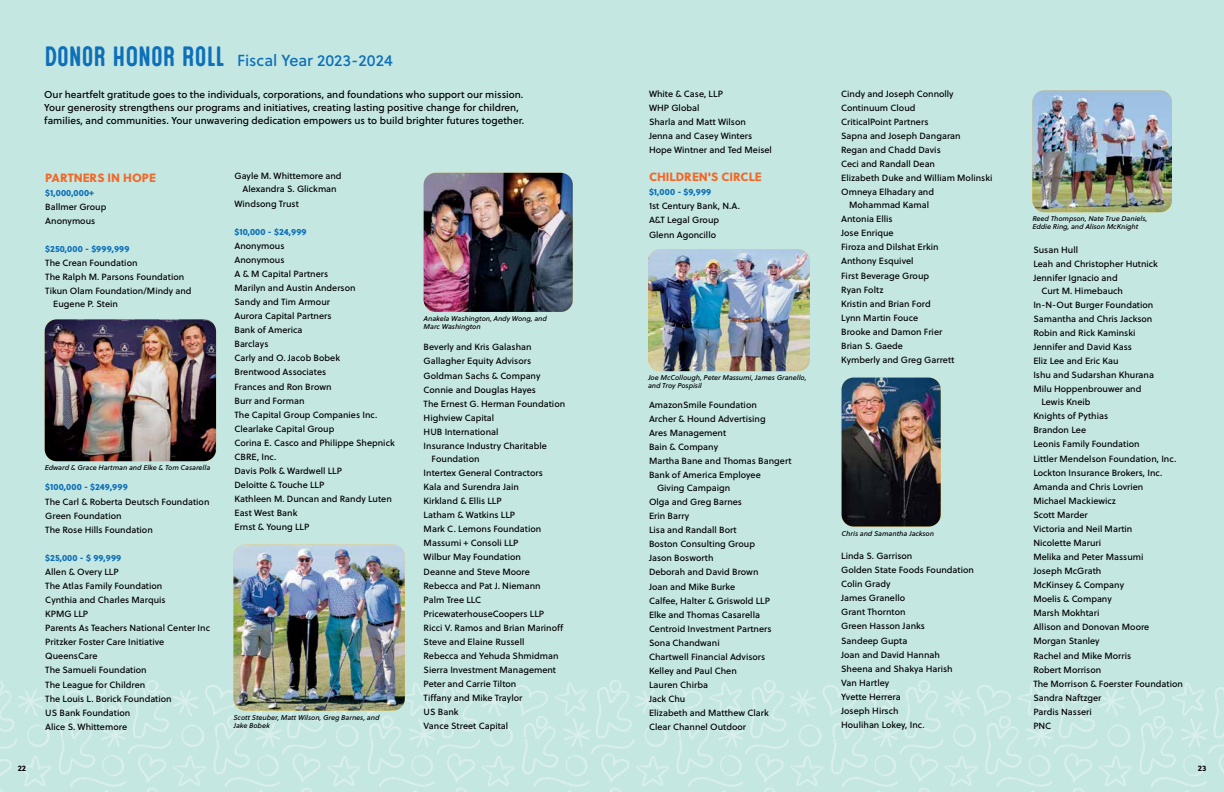
<style>
.page{position:relative;width:1224px;height:792px;background:#c5e7e2}
.page>*{position:absolute;margin:0;border:0;box-sizing:border-box;transform-origin:0 0}
.t1{font:16px "Soleil Bk";color:#0e70b8}
.t2{font:12px "Soleil Xb";color:#f26727}
.t3{font:10px/13px "Soleil Bk";color:#000}
.t4{font:9px/14.1px "Soleil Bk";color:#000}
.t5{font:9px "Soleil Xb";letter-spacing:.015em;color:#0e70b8}
.t6{font:700 8px "Soleil";color:#000}
.t7{font:italic 7px/8px "Soleil Bk";color:#000}
.s1{font-family:"Microbrew One";font-size:28px}
</style>
<div class="page">
<img style="left:0;top:680px;width:1224px;height:112px">
<img style="left:424px;top:173px;width:149px;height:139px">
<img style="left:45px;top:319px;width:171px;height:142px">
<img style="left:233px;top:545px;width:172px;height:166px">
<img style="left:842px;top:378px;width:99px;height:148px">
<img style="left:1032px;top:90px;width:140px;height:122px">
<img style="left:648px;top:249px;width:162px;height:122px">
<h1 class="t1" style="left:44px;top:48px;width:350px"><span class="s1">DONOR HONOR ROLL</span> Fiscal Year 2023-2024</h1>
<p class="t3" style="left:44px;top:87px;width:482px">Our heartfelt gratitude goes to the individuals, corporations, and foundations who support our mission.<br>Your generosity strengthens our programs and initiatives, creating lasting positive change for children, families, and communities. Your unwavering dedication empowers us to build brighter futures together.</p>
<h2 class="t2" style="left:45px;top:168px;width:112px">PARTNERS IN HOPE</h2>
<p class="t5" style="left:45px;top:186px;width:50px">$1,000,000+</p>
<p class="t4" style="left:45px;top:199px;width:63px">Ballmer Group<br>Anonymous</p>
<p class="t5" style="left:45px;top:242px;width:86px">$250,000 - $999,999</p>
<p class="t4" style="left:45px;top:256px;width:148px">The Crean Foundation<br>The Ralph M. Parsons Foundation<br>Tikun Olam Foundation/Mindy and</p>
<p class="t4" style="left:53px;top:297px;width:66px">Eugene P. Stein</p>
<p class="t7" style="left:45px;top:464px;width:167px">Edward &amp; Grace Hartman and Elke &amp; Tom Casarella</p>
<p class="t5" style="left:45px;top:480px;width:84px">$100,000 - $249,999</p>
<p class="t4" style="left:45px;top:494px;width:166px">The Carl &amp; Roberta Deutsch Foundation<br>Green Foundation<br>The Rose Hills Foundation</p>
<p class="t5" style="left:45px;top:551px;width:78px">$25,000 - $ 99,999</p>
<p class="t4" style="left:45px;top:564px;width:166px">Allen &amp; Overy LLP<br>The Atlas Family Foundation<br>Cynthia and Charles Marquis<br>KPMG LLP<br>Parents As Teachers National Center Inc<br>Pritzker Foster Care Initiative<br>QueensCare<br>The Samueli Foundation<br>The League for Children<br>The Louis L. Borick Foundation<br>US Bank Foundation<br>Alice S. Whittemore</p>
<p class="t4" style="left:234px;top:169px;width:109px;line-height:13px;text-align:center">Gayle M. Whittemore and<br>Alexandra S. Glickman</p>
<p class="t4" style="left:234px;top:196px;width:66px">Windsong Trust</p>
<p class="t5" style="left:234px;top:224px;width:74px">$10,000 - $24,999</p>
<p class="t4" style="left:234px;top:238px;width:162px">Anonymous<br>Anonymous<br>A &amp; M Capital Partners<br>Marilyn and Austin Anderson<br>Sandy and Tim Armour<br>Aurora Capital Partners<br>Bank of America<br>Barclays<br>Carly and O. Jacob Bobek<br>Brentwood Associates<br>Frances and Ron Brown<br>Burr and Forman<br>The Capital Group Companies Inc.<br>Clearlake Capital Group<br>Corina E. Casco and Philippe Shepnick<br>CBRE, Inc.<br>Davis Polk &amp; Wardwell LLP<br>Deloitte &amp; Touche LLP<br>Kathleen M. Duncan and Randy Luten<br>East West Bank<br>Ernst &amp; Young LLP</p>
<p class="t7" style="left:233px;top:713px;width:147px">Scott Steuber, Matt Wilson, Greg Barnes, and<br>Jake Bobek</p>
<p class="t7" style="left:424px;top:314px;width:125px">Anakela Washington, Andy Wong, and<br>Marc Washington</p>
<p class="t4" style="left:424px;top:340px;width:143px">Beverly and Kris Galashan<br>Gallagher Equity Advisors<br>Goldman Sachs &amp; Company<br>Connie and Douglas Hayes<br>The Ernest G. Herman Foundation<br>Highview Capital<br>HUB International<br>Insurance Industry Charitable</p>
<p class="t4" style="left:424px;top:451px;width:141px;text-indent:8px">Foundation<br>Intertex General Contractors<br>Kala and Surendra Jain<br>Kirkland &amp; Ellis LLP<br>Latham &amp; Watkins LLP<br>Mark C. Lemons Foundation<br>Massumi + Consoli LLP<br>Wilbur May Foundation<br>Deanne and Steve Moore<br>Rebecca and Pat J. Niemann<br>Palm Tree LLC<br>PricewaterhouseCoopers LLP<br>Ricci V. Ramos and Brian Marinoff<br>Steve and Elaine Russell<br>Rebecca and Yehuda Shmidman<br>Sierra Investment Management<br>Peter and Carrie Tilton<br>Tiffany and Mike Traylor<br>US Bank<br>Vance Street Capital</p>
<p class="t4" style="left:649px;top:86px;width:124px">White &amp; Case, LLP<br>WHP Global<br>Sharla and Matt Wilson<br>Jenna and Casey Winters<br>Hope Wintner and Ted Meisel</p>
<h2 class="t2" style="left:649px;top:167px;width:114px">CHILDREN'S CIRCLE</h2>
<p class="t5" style="left:649px;top:185px;width:64px">$1,000 - $9,999</p>
<p class="t4" style="left:649px;top:199px;width:93px">1st Century Bank, N.A.<br>A&amp;T Legal Group<br>Glenn Agoncillo</p>
<p class="t7" style="left:648px;top:374px;width:160px">Joe McCollough, Peter Massumi, James Granello, and Troy Pospisil</p>
<p class="t4" style="left:649px;top:397px;width:144px">AmazonSmile Foundation<br>Archer &amp; Hound Advertising<br>Ares Management<br>Bain &amp; Company<br>Martha Bane and Thomas Bangert<br>Bank of America Employee</p>
<p class="t4" style="left:649px;top:480px;width:124px;text-indent:8px">Giving Campaign<br>Olga and Greg Barnes<br>Erin Barry<br>Lisa and Randall Bort<br>Boston Consulting Group<br>Jason Bosworth<br>Deborah and David Brown<br>Joan and Mike Burke<br>Calfee, Halter &amp; Griswold LLP<br>Elke and Thomas Casarella<br>Centroid Investment Partners<br>Sona Chandwani<br>Chartwell Financial Advisors<br>Kelley and Paul Chen<br>Lauren Chirba<br>Jack Chu<br>Elizabeth and Matthew Clark<br>Clear Channel Outdoor</p>
<p class="t4" style="left:841px;top:86px;width:153px">Cindy and Joseph Connolly<br>Continuum Cloud<br>CriticalPoint Partners<br>Sapna and Joseph Dangaran<br>Regan and Chadd Davis<br>Ceci and Randall Dean<br>Elizabeth Duke and William Molinski<br>Omneya Elhadary and</p>
<p class="t4" style="left:841px;top:198px;width:115px;text-indent:8px">Mohammad Kamal<br>Antonia Ellis<br>Jose Enrique<br>Firoza and Dilshat Erkin<br>Anthony Esquivel<br>First Beverage Group<br>Ryan Foltz<br>Kristin and Brian Ford<br>Lynn Martin Fouce<br>Brooke and Damon Frier<br>Brian S. Gaede<br>Kymberly and Greg Garrett</p>
<p class="t7" style="left:842px;top:529px;width:94px">Chris and Samantha Jackson</p>
<p class="t4" style="left:841px;top:549px;width:134px">Linda S. Garrison<br>Golden State Foods Foundation<br>Colin Grady<br>James Granello<br>Grant Thornton<br>Green Hasson Janks<br>Sandeep Gupta<br>Joan and David Hannah<br>Sheena and Shakya Harish<br>Van Hartley<br>Yvette Herrera<br>Joseph Hirsch<br>Houlihan Lokey, Inc.</p>
<p class="t7" style="left:1032px;top:215px;width:116px">Reed Thompson, Nate True Daniels,<br>Eddie Ring, and Alison McKnight</p>
<p class="t4" style="left:1033px;top:242px;width:126px">Susan Hull<br>Leah and Christopher Hutnick<br>Jennifer Ignacio and</p>
<p class="t4" style="left:1033px;top:283px;width:122px;text-indent:8px">Curt M. Himebauch<br>In-N-Out Burger Foundation<br>Samantha and Chris Jackson<br>Robin and Rick Kaminski<br>Jennifer and David Kass<br>Eliz Lee and Eric Kau<br>Ishu and Sudarshan Khurana<br>Milu Hoppenbrouwer and</p>
<p class="t4" style="left:1033px;top:395px;width:151px;text-indent:8px">Lewis Kneib<br>Knights of Pythias<br>Brandon Lee<br>Leonis Family Foundation<br>Littler Mendelson Foundation, Inc.<br>Lockton Insurance Brokers, Inc.<br>Amanda and Chris Lovrien<br>Michael Mackiewicz<br>Scott Marder<br>Victoria and Neil Martin<br>Nicolette Maruri<br>Melika and Peter Massumi<br>Joseph McGrath<br>McKinsey &amp; Company<br>Moelis &amp; Company<br>Marsh Mokhtari<br>Allison and Donovan Moore<br>Morgan Stanley<br>Rachel and Mike Morris<br>Robert Morrison<br>The Morrison &amp; Foerster Foundation<br>Sandra Naftzger<br>Pardis Nasseri<br>PNC</p>
<p class="t6" style="left:18px;top:762px;width:10px">22</p>
<p class="t6" style="left:1198px;top:762px;width:10px">23</p>
</div>
